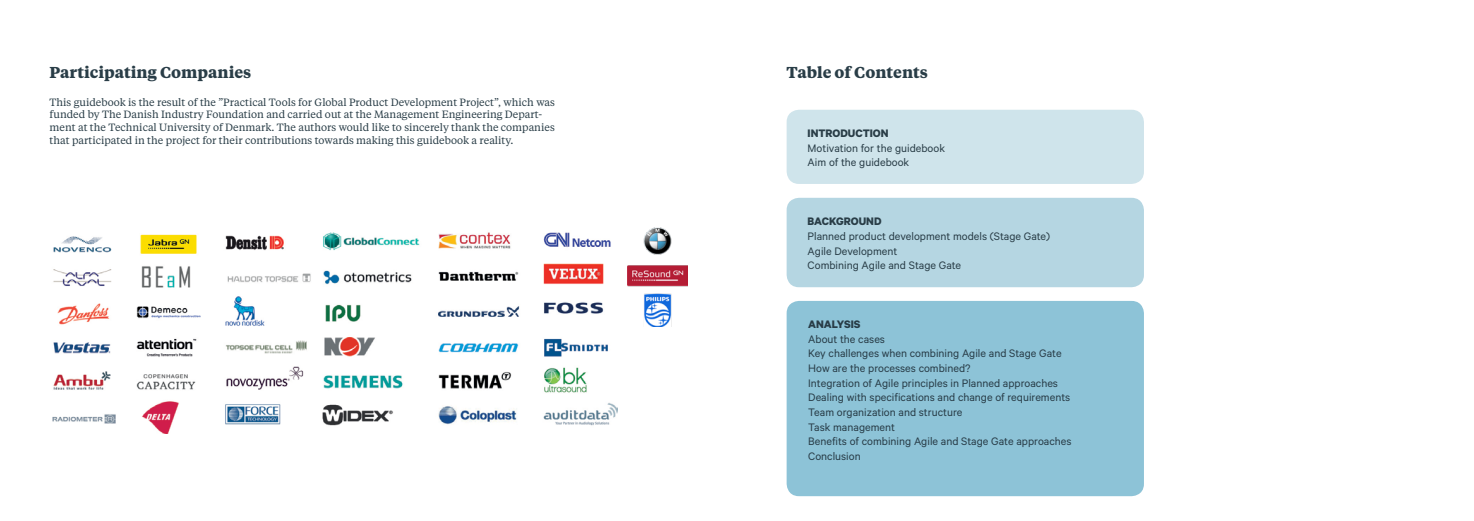
<style>
.page{position:relative;width:1474px;height:521px;background:#fff}
.page>*{position:absolute;margin:0;border:0;box-sizing:border-box;transform-origin:0 0}
.t1{font:700 15.75px "Tiempos Text";color:#293d47}
.t2{font:12.25px/14.7px "Calibre";color:#283c47}
.t3{font:12.25px/14.7px "Calibre";color:#293d47}
.t4{font:700 12.25px "Calibre";color:#293d47}
.t5{font:700 12.25px "Calibre";color:#283c47}
.t6{font:10.5px/12.6px "Tiempos Text";color:#293d47}
</style>
<div class="page">
<img style="left:52px;top:232px;width:565px;height:202px">
<div style="left:786px;top:110px;width:357px;height:74px;background:#cfe4eb;border-radius:12px"></div>
<div style="left:786px;top:198px;width:357px;height:89px;background:#b5d6e2;border-radius:12px"></div>
<div style="left:786px;top:301px;width:357px;height:195px;background:#8dc3d7;border-radius:12px"></div>
<img style="left:627px;top:228px;width:60px;height:98px">
<h1 class="t1" style="left:50px;top:62px;width:203px">Participating Companies</h1>
<p class="t6" style="left:50px;top:95px;width:507px">This guidebook is the result of the ”Practical Tools for Global Product Development Project”, which was funded by The Danish Industry Foundation and carried out at the Management Engineering Depart&shy;ment at the Technical University of Denmark. The authors would like to sincerely thank the companies that participated in the project for their contributions towards making this guidebook a reality.</p>
<h1 class="t1" style="left:786px;top:62px;width:143px">Table of Contents</h1>
<p class="t4" style="left:807px;top:126px;width:82px">INTRODUCTION</p>
<p class="t3" style="left:807px;top:140px;width:139px">Motivation for the guidebook<br>Aim of the guidebook</p>
<p class="t4" style="left:807px;top:214px;width:75px">BACKGROUND</p>
<p class="t3" style="left:807px;top:228px;width:244px">Planned product development models (Stage Gate)<br>Agile Development<br>Combining Agile and Stage Gate</p>
<p class="t5" style="left:808px;top:316px;width:54px">ANALYSIS</p>
<p class="t2" style="left:808px;top:331px;width:265px">About the cases<br>Key challenges when combining Agile and Stage Gate How are the processes combined?<br>Integration of Agile principles in Planned approaches Dealing with specifications and change of requirements Team organization and structure<br>Task management<br>Benefits of combining Agile and Stage Gate approaches Conclusion</p>
</div>
